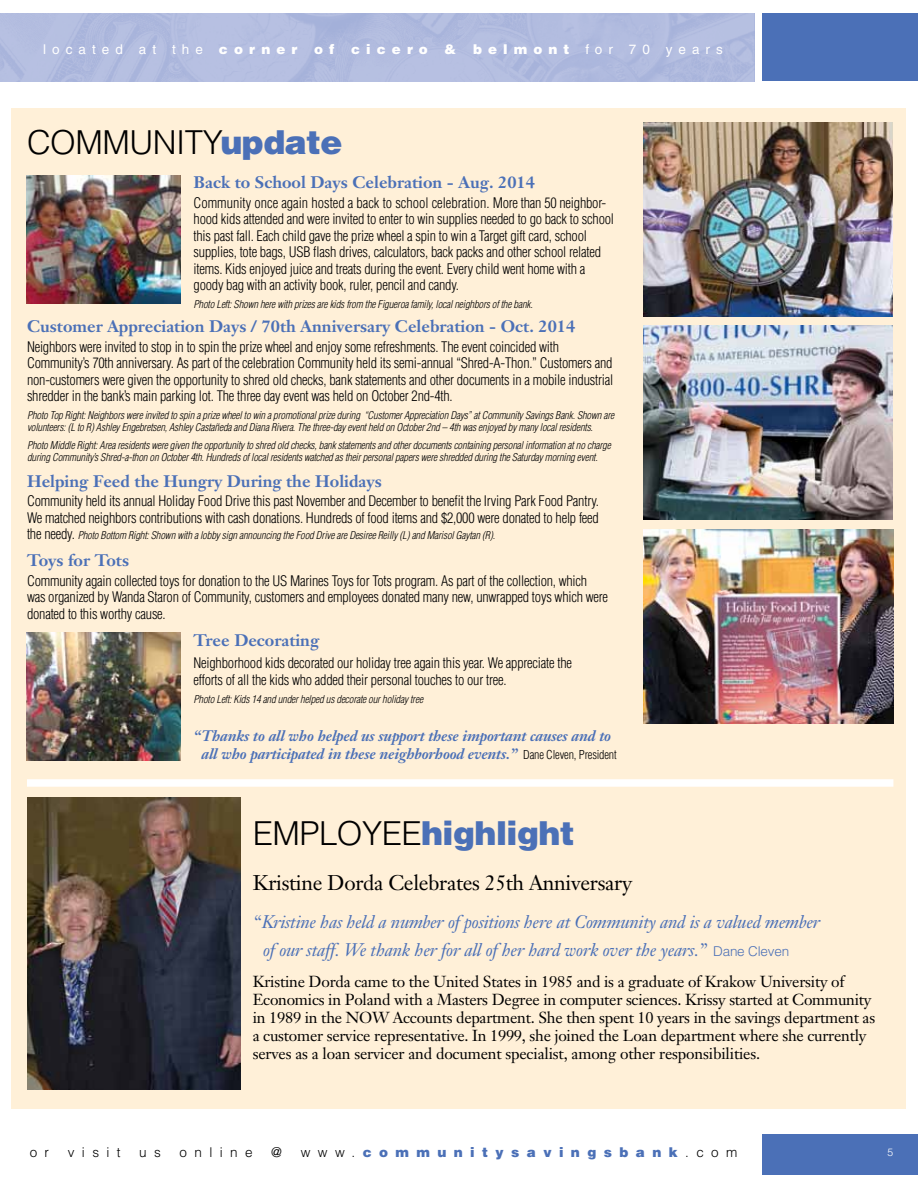
<style>
.page{position:relative;width:918px;height:1188px;background:#fff}
.page>*{position:absolute;margin:0;border:0;box-sizing:border-box;transform-origin:0 0}
.t1{font:900 33px "Helvetica";letter-spacing:-.015em;color:#4b70b7}
.t2{font:300 33px "Helvetica";letter-spacing:-.015em;color:#000}
.t3{font:21px "Janson Text";letter-spacing:-.015em;color:#000}
.t4{font:italic 18px/28.5px "Janson Text";letter-spacing:-.015em;color:#4b70b7}
.t5{font:700 16.5px "Janson Text";color:#4b70b7}
.t6{font:15.75px/18px "Janson Text";letter-spacing:-.015em;color:#000}
.t7{font:italic 700 15px/18px "Janson Text";letter-spacing:-.015em;color:#4b70b7;text-align:center}
.t8{font:300 condensed 14.25px/16.5px "Helvetica";letter-spacing:-.015em;color:#000}
.t9{font:13.5px "Helvetica";letter-spacing:.45em;color:#fff}
.t10{font:900 13.5px "Helvetica";letter-spacing:.55em;color:#4b70b7}
.t11{font:300 13.5px "Helvetica";letter-spacing:.55em;color:#000}
.t12{font:italic 300 condensed 10.5px/12px "Helvetica";letter-spacing:-.015em;color:#000}
.t13{font:300 10.5px "Helvetica";color:#fff}
.s1{font-weight:900}
.s2{font-weight:900;color:#4b70b7}
.s3{font-style:normal;font-size:14.25px}
.s4{font-family:"Helvetica";font-weight:300;font-style:normal;font-stretch:condensed;font-size:12px;color:#000}
.s5{font-weight:300;color:#000}
.s6{font-family:"Helvetica";font-weight:300;font-style:normal;font-size:13.5px}
</style>
<div class="page">
<div style="left:11px;top:108px;width:895px;height:1001px;background:#fff0d8"></div>
<div style="left:0;top:14px;width:755px;height:67px;background:#b3bddf"></div>
<div style="left:763px;top:14px;width:155px;height:67px;background:#4b70b7"></div>
<div style="left:763px;top:1134px;width:155px;height:41px;background:#4b70b7"></div>
<img style="left:643px;top:122px;width:249px;height:195px">
<img style="left:643px;top:326px;width:249px;height:193px">
<img style="left:643px;top:529px;width:250px;height:195px">
<img style="left:27px;top:632px;width:153px;height:129px">
<img style="left:27px;top:797px;width:214px;height:292px">
<img style="left:27px;top:175px;width:153px;height:129px">
<div style="left:27px;top:779px;width:866px;height:8px;background:#fff"></div>
<p class="t9" style="left:43px;top:42px;width:681px">located at the <span class="s1">corner of cicero &amp; belmont</span> for 70 years</p>
<h1 class="t2" style="left:27px;top:122px;width:317px">COMMUNITY<span class="s2">update</span></h1>
<p class="t5" style="left:194px;top:172px;width:343px">Back to School Days Celebration - Aug. 2014</p>
<p class="t8" style="left:194px;top:194px;width:422px">Community once again hosted a back to school celebration. More than 50 neighbor&shy;hood kids attended and were invited to enter to win supplies needed to go back to school this past fall. Each child gave the prize wheel a spin to win a Target gift card, school supplies, tote bags, USB flash drives, calculators, back packs and other school related items. Kids enjoyed juice and treats during the event. Every child went home with a goody bag with an activity book, ruler, pencil and candy.</p>
<p class="t12" style="left:194px;top:298px;width:341px">Photo Left: Shown here with prizes are kids from the Figueroa family, local neighbors of the bank.</p>
<p class="t5" style="left:27px;top:316px;width:550px">Customer Appreciation Days / 70th Anniversary Celebration - Oct. 2014</p>
<p class="t8" style="left:27px;top:338px;width:588px">Neighbors were invited to stop in to spin the prize wheel and enjoy some refreshments. The event coincided with Community’s 70th anniversary. As part of the celebration Community held its semi-annual “Shred-A-Thon.” Customers and non-customers were given the opportunity to shred old checks, bank statements and other documents in a mobile industrial shredder in the bank’s main parking lot. The three day event was held on October 2nd-4th.</p>
<p class="t12" style="left:27px;top:409px;width:589px">Photo Top Right: Neighbors were invited to spin a prize wheel to win a promotional prize during “Customer Appreciation Days” at Community Savings Bank. Shown are volunteers: (L to R) Ashley Engebretsen, Ashley Castañeda and Diana Rivera. The three-day event held on October 2nd – 4th was enjoyed by many local residents.</p>
<p class="t12" style="left:27px;top:439px;width:585px">Photo Middle Right: Area residents were given the opportunity to shred old checks, bank statements and other documents containing personal information at no charge during Community’s Shred-a-thon on October 4th. Hundreds of local residents watched as their personal papers were shredded during the Saturday morning event.</p>
<p class="t5" style="left:27px;top:470px;width:356px">Helping Feed the Hungry During the Holidays</p>
<p class="t8" style="left:27px;top:493px;width:574px">Community held its annual Holiday Food Drive this past November and December to benefit the Irving Park Food Pantry.<br>We matched neighbors contributions with cash donations. Hundreds of food items and $2,000 were donated to help feed</p>
<p class="t12" style="left:27px;top:529px;width:470px"><span class="s3">the needy.</span> Photo Bottom Right: Shown with a lobby sign announcing the Food Drive are Desiree Reilly (L) and Marisol Gaytan (R).</p>
<p class="t5" style="left:27px;top:550px;width:104px">Toys for Tots</p>
<p class="t8" style="left:27px;top:572px;width:583px">Community again collected toys for donation to the US Marines Toys for Tots program. As part of the collection, which was organized by Wanda Staron of Community, customers and employees donated many new, unwrapped toys which were donated to this worthy cause.</p>
<p class="t5" style="left:194px;top:629px;width:127px">Tree Decorating</p>
<p class="t8" style="left:194px;top:655px;width:380px">Neighborhood kids decorated our holiday tree again this year. We appreciate the efforts of all the kids who added their personal touches to our tree.</p>
<p class="t12" style="left:194px;top:693px;width:231px">Photo Left: Kids 14 and under helped us decorate our holiday tree</p>
<p class="t7" style="left:194px;top:727px;width:425px">“ Thanks to all who helped us support these important causes and to all who participated in these neighborhood events.” <span class="s4">Dane Cleven, President</span></p>
<h1 class="t1" style="left:253px;top:812px;width:324px"><span class="s5">EMPLOYEE</span>highlight</h1>
<h2 class="t3" style="left:253px;top:870px;width:381px">Kristine Dorda Celebrates 25th Anniversary</h2>
<p class="t4" style="left:263px;top:908px;width:558px;text-indent:-11px">“ Kristine has held a number of positions here at Community and is a valued member of our staff. We thank her for all of her hard work over the years.” <span class="s6">Dane Cleven</span></p>
<p class="t6" style="left:253px;top:973px;width:624px">Kristine Dorda came to the United States in 1985 and is a graduate of Krakow University of Economics in Poland with a Masters Degree in computer sciences. Krissy started at Community in 1989 in the NOW Accounts department. She then spent 10 years in the savings department as a customer service representative. In 1999, she joined the Loan department where she currently serves as a loan servicer and document specialist, among other responsibilities.</p>
<p class="t11" style="left:30px;top:1144px;width:21px">o r</p>
<p class="t11" style="left:68px;top:1144px;width:54px">visit</p>
<p class="t11" style="left:139px;top:1144px;width:23px">u s</p>
<p class="t11" style="left:180px;top:1144px;width:75px">online</p>
<p class="t11" style="left:271px;top:1144px;width:12px">@</p>
<p class="t10" style="left:301px;top:1143px;width:438px"><span class="s5">www.</span>communitysavingsbank<span class="s5">.com</span></p>
<p class="t13" style="left:888px;top:1146px;width:7px">5</p>
</div>
